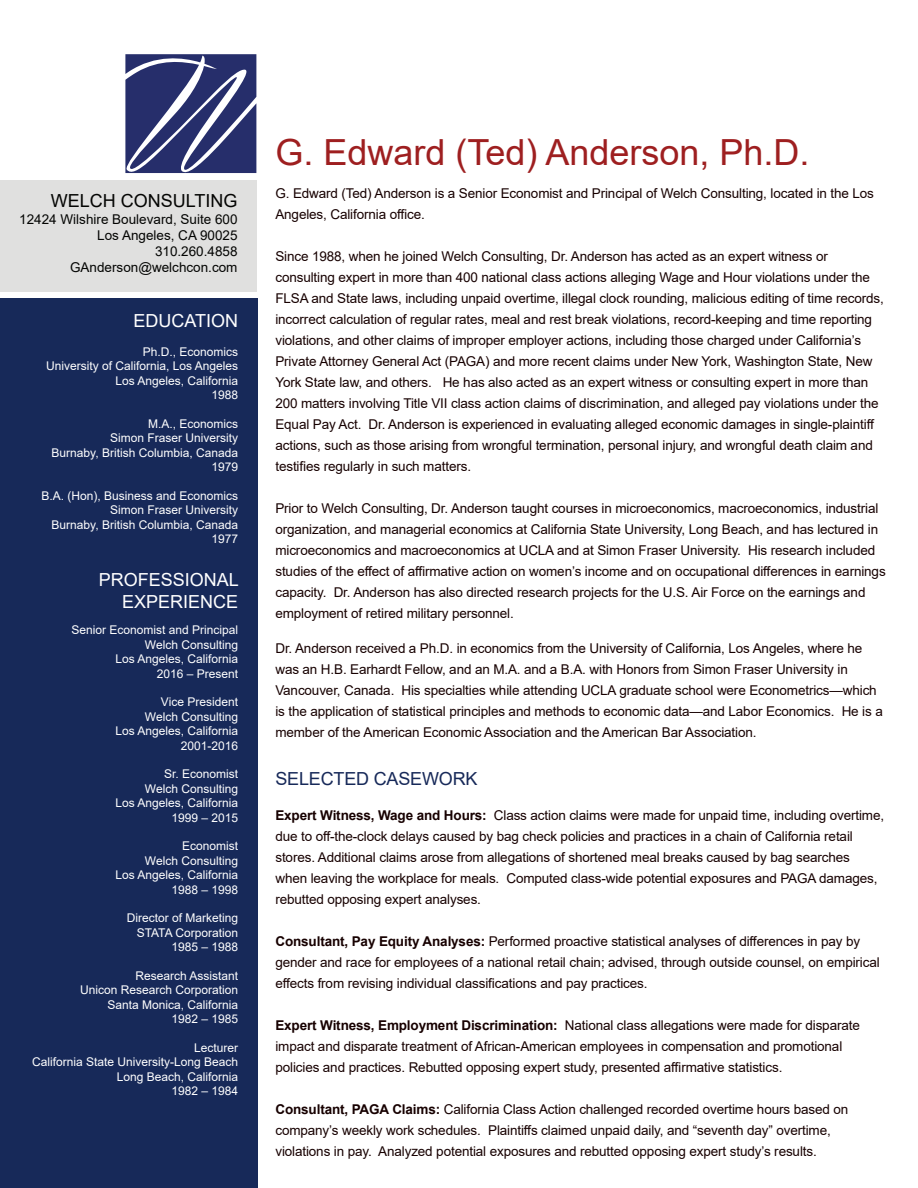
<style>
.page{position:relative;width:918px;height:1188px;background:#fff}
.page>*{position:absolute;margin:0;border:0;box-sizing:border-box;transform-origin:0 0}
.t1{font:36px "Arial";color:#9e1f20}
.t2{font:18px "Arial";color:#fff}
.t3{font:18px "Arial";letter-spacing:-.01em;color:#172959}
.t4{font:18px "Arial";color:#040503}
.t5{font:13.5px/21px "Arial";letter-spacing:-.01em;color:#170000}
.t6{font:13.5px "Arial";color:#040503}
.t7{font:12px/14.4px "Arial";color:#fff;text-align:right}
.s1{font-weight:700}
</style>
<div class="page">
<div style="left:0;top:298px;width:258px;height:890px;background:#172959"></div>
<svg style="left:125px;top:54px;width:131px;height:119px"></svg>
<div style="left:0;top:180px;width:256px;height:112px;background:#e0e0df"></div>
<p class="t4" style="left:51px;top:189px;width:188px">WELCH CONSULTING</p>
<p class="t6" style="left:19px;top:209px;width:220px">12424 Wilshire Boulevard, Suite 600</p>
<p class="t6" style="left:97px;top:226px;width:142px">Los Angeles, CA 90025</p>
<p class="t6" style="left:155px;top:242px;width:84px">310.260.4858</p>
<p class="t6" style="left:70px;top:258px;width:169px">GAnderson@welchcon.com</p>
<p class="t2" style="left:133px;top:308px;width:106px">EDUCATION</p>
<p class="t7" style="left:143px;top:345px;width:97px">Ph.D., Economics</p>
<p class="t7" style="left:46px;top:359px;width:194px">University of California, Los Angeles</p>
<p class="t7" style="left:115px;top:373px;width:124px">Los Angeles, California</p>
<p class="t7" style="left:211px;top:388px;width:28px">1988</p>
<p class="t7" style="left:148px;top:417px;width:92px">M.A., Economics</p>
<p class="t7" style="left:110px;top:431px;width:130px">Simon Fraser University</p>
<p class="t7" style="left:52px;top:445px;width:188px">Burnaby, British Columbia, Canada</p>
<p class="t7" style="left:211px;top:460px;width:28px">1979</p>
<p class="t7" style="left:41px;top:489px;width:198px">B.A. (Hon), Business and Economics</p>
<p class="t7" style="left:110px;top:503px;width:130px">Simon Fraser University</p>
<p class="t7" style="left:52px;top:517px;width:188px">Burnaby, British Columbia, Canada</p>
<p class="t7" style="left:211px;top:532px;width:28px">1977</p>
<p class="t2" style="left:99px;top:568px;width:142px">PROFESSIONAL</p>
<p class="t2" style="left:122px;top:589px;width:118px">EXPERIENCE</p>
<p class="t7" style="left:71px;top:623px;width:168px">Senior Economist and Principal</p>
<p class="t7" style="left:145px;top:637px;width:95px">Welch Consulting</p>
<p class="t7" style="left:115px;top:652px;width:124px">Los Angeles, California</p>
<p class="t7" style="left:157px;top:666px;width:83px">2016 – Present</p>
<p class="t7" style="left:161px;top:695px;width:79px">Vice President</p>
<p class="t7" style="left:145px;top:709px;width:95px">Welch Consulting</p>
<p class="t7" style="left:115px;top:724px;width:124px">Los Angeles, California</p>
<p class="t7" style="left:181px;top:738px;width:59px">2001-2016</p>
<p class="t7" style="left:164px;top:767px;width:76px">Sr. Economist</p>
<p class="t7" style="left:145px;top:781px;width:95px">Welch Consulting</p>
<p class="t7" style="left:115px;top:796px;width:124px">Los Angeles, California</p>
<p class="t7" style="left:171px;top:810px;width:68px">1999 – 2015</p>
<p class="t7" style="left:182px;top:839px;width:58px">Economist</p>
<p class="t7" style="left:145px;top:853px;width:95px">Welch Consulting</p>
<p class="t7" style="left:115px;top:868px;width:124px">Los Angeles, California</p>
<p class="t7" style="left:171px;top:882px;width:68px">1988 – 1998</p>
<p class="t7" style="left:127px;top:911px;width:113px">Director of Marketing</p>
<p class="t7" style="left:137px;top:925px;width:103px">STATA Corporation</p>
<p class="t7" style="left:171px;top:940px;width:68px">1985 – 1988</p>
<p class="t7" style="left:135px;top:969px;width:104px">Research Assistant</p>
<p class="t7" style="left:80px;top:983px;width:160px">Unicon Research Corporation</p>
<p class="t7" style="left:107px;top:997px;width:132px">Santa Monica, California</p>
<p class="t7" style="left:171px;top:1012px;width:68px">1982 – 1985</p>
<p class="t7" style="left:194px;top:1041px;width:46px">Lecturer</p>
<p class="t7" style="left:32px;top:1055px;width:208px">California State University-Long Beach<br>Long Beach, California</p>
<p class="t7" style="left:171px;top:1084px;width:68px">1982 – 1984</p>
<p class="t1" style="left:275px;top:128px;width:536px">G. Edward (Ted) Anderson, Ph.D.</p>
<p class="t5" style="left:275px;top:183px;width:600px">G. Edward (Ted) Anderson is a Senior Economist and Principal of Welch Consulting, located in the Los<br>Angeles, California office.</p>
<p class="t5" style="left:275px;top:246px;width:610px">Since 1988, when he joined Welch Consulting, Dr. Anderson has acted as an expert witness or consulting expert in more than 400 national class actions alleging Wage and Hour violations under the FLSA and State laws, including unpaid overtime, illegal clock rounding, malicious editing of time records, incorrect calculation of regular rates, meal and rest break violations, record-keeping and time reporting violations, and other claims of improper employer actions, including those charged under California’s Private Attorney General Act (PAGA) and more recent claims under New York, Washington State, New York State law, and others. He has also acted as an expert witness or consulting expert in more than 200 matters involving Title VII class action claims of discrimination, and alleged pay violations under the Equal Pay Act. Dr. Anderson is experienced in evaluating alleged economic damages in single-plaintiff actions, such as those arising from wrongful termination, personal injury, and wrongful death claim and testifies regularly in such matters.</p>
<p class="t5" style="left:275px;top:498px;width:612px">Prior to Welch Consulting, Dr. Anderson taught courses in microeconomics, macroeconomics, industrial organization, and managerial economics at California State University, Long Beach, and has lectured in microeconomics and macroeconomics at UCLA and at Simon Fraser University. His research included studies of the effect of affirmative action on women’s income and on occupational differences in earnings capacity. Dr. Anderson has also directed research projects for the U.S. Air Force on the earnings and employment of retired military personnel.</p>
<p class="t5" style="left:275px;top:637px;width:609px">Dr. Anderson received a Ph.D. in economics from the University of California, Los Angeles, where he was an H.B. Earhardt Fellow, and an M.A. and a B.A. with Honors from Simon Fraser University in Vancouver, Canada. His specialties while attending UCLA graduate school were Econometrics—which is the application of statistical principles and methods to economic data—and Labor Economics. He is a member of the American Economic Association and the American Bar Association.</p>
<p class="t3" style="left:275px;top:766px;width:204px">SELECTED CASEWORK</p>
<p class="t5" style="left:275px;top:804px;width:610px"><span class="s1">Expert Witness, Wage and Hours:</span> Class action claims were made for unpaid time, including overtime, due to off-the-clock delays caused by bag check policies and practices in a chain of California retail stores. Additional claims arose from allegations of shortened meal breaks caused by bag searches when leaving the workplace for meals. Computed class-wide potential exposures and PAGA damages, rebutted opposing expert analyses.</p>
<p class="t5" style="left:275px;top:930px;width:606px"><span class="s1">Consultant, Pay Equity Analyses:</span> Performed proactive statistical analyses of differences in pay by gender and race for employees of a national retail chain; advised, through outside counsel, on empirical effects from revising individual classifications and pay practices.</p>
<p class="t5" style="left:275px;top:1014px;width:586px"><span class="s1">Expert Witness, Employment Discrimination:</span> National class allegations were made for disparate impact and disparate treatment of African-American employees in compensation and promotional policies and practices. Rebutted opposing expert study, presented affirmative statistics.</p>
<p class="t5" style="left:275px;top:1098px;width:574px"><span class="s1">Consultant, PAGA Claims:</span> California Class Action challenged recorded overtime hours based on company’s weekly work schedules. Plaintiffs claimed unpaid daily, and “seventh day” overtime, violations in pay. Analyzed potential exposures and rebutted opposing expert study’s results.</p>
</div>
